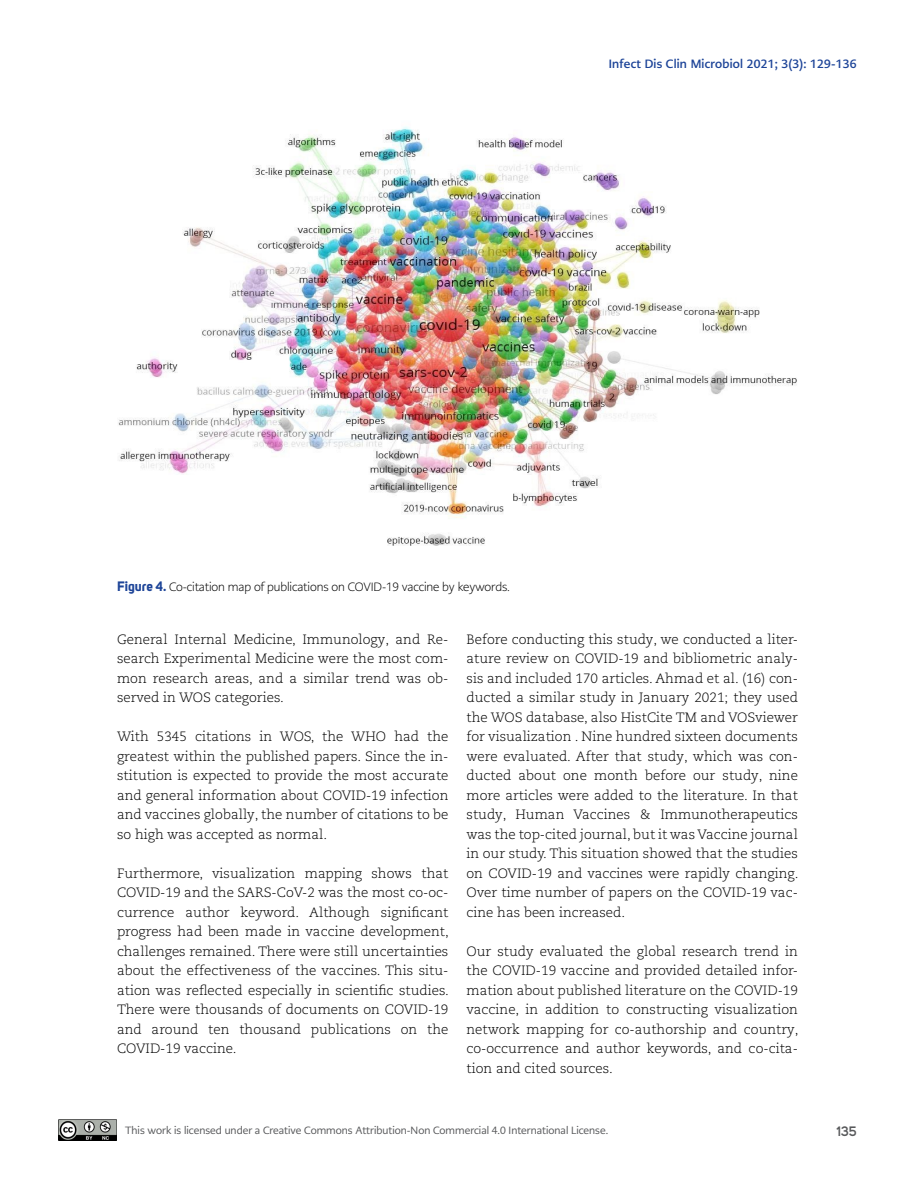
<style>
.page{position:relative;width:915px;height:1191px;background:#fff}
.page>*{position:absolute;margin:0;border:0;box-sizing:border-box;transform-origin:0 0}
.t1{font:300 13.5px/19.5px "Caecilia LT Pro 45";color:#000;text-align:justify}
.t2{font:600 13.5px "Uni Sans";color:#58595b}
.t3{font:300 12px "PMN Caecilia Sans Head";letter-spacing:-.01em;color:#000}
.t4{font:700 12px "PMN Caecilia Sans Head";letter-spacing:.02em;color:#1d4498}
.t5{font:10.5px "PMN Caecilia Sans Head";color:#58595b}
.s1{font-family:"Uni Sans";font-weight:700;font-size:13.5px;color:#1d4498}
</style>
<div class="page">
<img style="left:58px;top:1119px;width:59px;height:21px">
<img style="left:118px;top:126px;width:679px;height:420px">
<p class="t4" style="left:608px;top:56px;width:249px">Infect Dis Clin Microbiol 2021; 3(3): 129-136</p>
<p class="t3" style="left:117px;top:579px;width:394px"><span class="s1">Figure 4.</span> Co-citation map of publications on COVID-19 vaccine by keywords.</p>
<p class="t1" style="left:117px;top:629px;width:333px">General Internal Medicine, Immunology, and Re&shy;search Experimental Medicine were the most com&shy;mon research areas, and a similar trend was ob&shy;served in WOS categories.</p>
<p class="t1" style="left:117px;top:726px;width:333px">With 5345 citations in WOS, the WHO had the greatest within the published papers. Since the in&shy;stitution is expected to provide the most accurate and general information about COVID-19 infection and vaccines globally, the number of citations to be so high was accepted as normal.</p>
<p class="t1" style="left:117px;top:863px;width:333px">Furthermore, visualization mapping shows that COVID-19 and the SARS-CoV-2 was the most co-oc&shy;currence author keyword. Although significant progress had been made in vaccine development, challenges remained. There were still uncertainties about the effectiveness of the vaccines. This situ&shy;ation was reflected especially in scientific studies.<br>There were thousands of documents on COVID-19 and around ten thousand publications on the COVID-19 vaccine.</p>
<p class="t1" style="left:466px;top:629px;width:333px">Before conducting this study, we conducted a liter&shy;ature review on COVID-19 and bibliometric analy&shy;sis and included 170 articles. Ahmad et al. (16) con&shy;ducted a similar study in January 2021; they used the WOS database, also HistCite TM and VOSviewer for visualization . Nine hundred sixteen documents were evaluated. After that study, which was con&shy;ducted about one month before our study, nine more articles were added to the literature. In that study, Human Vaccines &amp; Immunotherapeutics was the top-cited journal, but it was Vaccine journal in our study. This situation showed that the studies on COVID-19 and vaccines were rapidly changing.<br>Over time number of papers on the COVID-19 vac&shy;cine has been increased.</p>
<p class="t1" style="left:466px;top:941px;width:333px">Our study evaluated the global research trend in the COVID-19 vaccine and provided detailed infor&shy;mation about published literature on the COVID-19 vaccine, in addition to constructing visualization network mapping for co-authorship and country, co-occurrence and author keywords, and co-cita&shy;tion and cited sources.</p>
<p class="t5" style="left:125px;top:1123px;width:484px">This work is licensed under a Creative Commons Attribution-Non Commercial 4.0 International License.</p>
<p class="t2" style="left:836px;top:1123px;width:22px">135</p>
</div>
